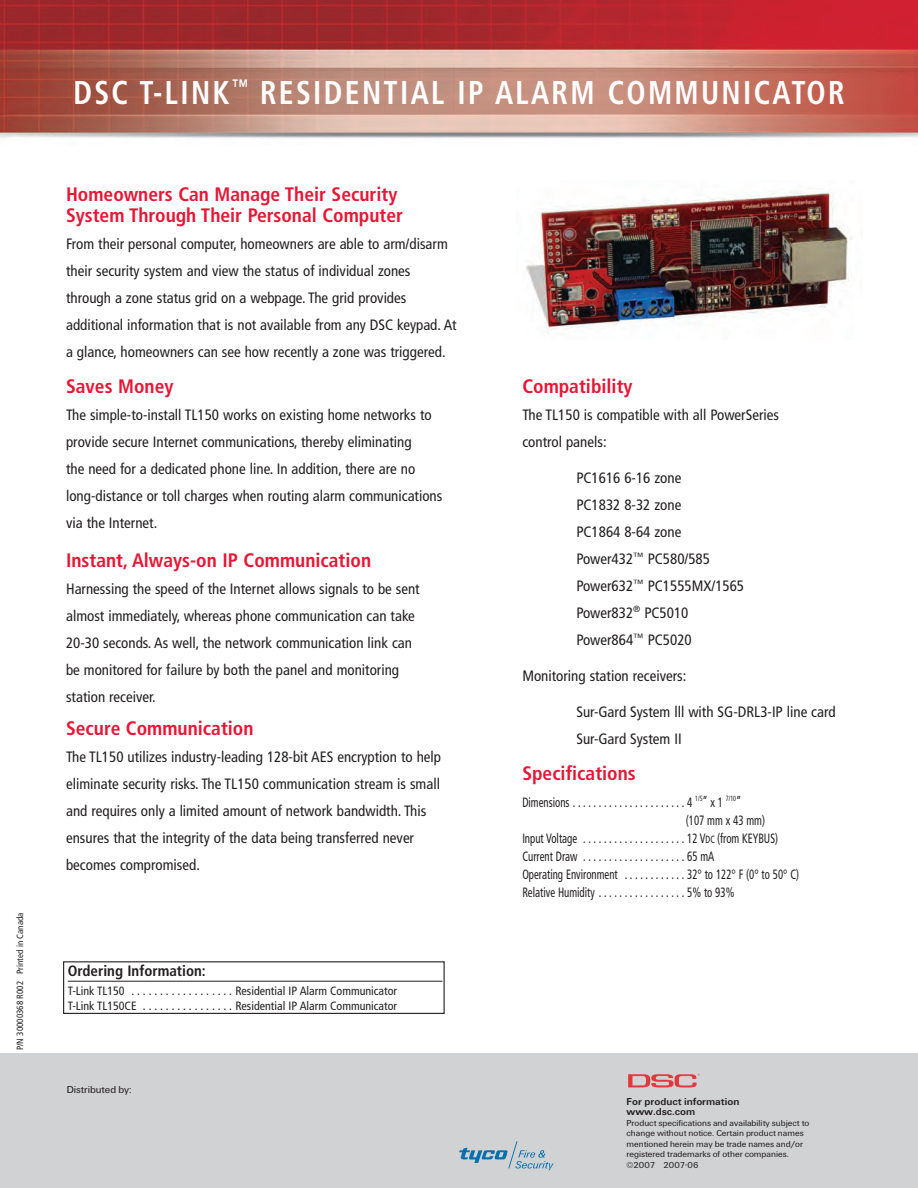
<style>
.page{position:relative;width:918px;height:1188px;background:#fff}
.page>*{position:absolute;margin:0;border:0;box-sizing:border-box;transform-origin:0 0}
.t1{font:700 condensed 33px "Frutiger";letter-spacing:.08em;color:#fff;scale:.9 1}
.t2{font:700 condensed 19.5px/21px "Frutiger";color:#e51836}
.t3{font:condensed 15px/27px "Frutiger";color:#231f20}
.t4{font:700 condensed 15px "Frutiger";color:#231f20}
.t5{font:condensed 13.5px "Frutiger";color:#231f20;scale:.8 1}
.t6{font:condensed 12px/14.4px "Frutiger";color:#231f20}
.t7{font:700 10.5px/10.5px "U65 Univers";color:#231f20}
.t8{font:10.5px "U55 Univers";color:#231f20}
.t9{font:9px/10.5px "U55 Univers";color:#231f20}
.t10{font:condensed 9px "Frutiger";color:#231f20}
.s1{font-size:10.5px}
</style>
<div class="page">
<img style="left:0;top:0;width:918px;height:138px">
<div style="left:0;top:1054px;width:918px;height:134px;background:#d1d2d4"></div>
<svg style="left:459px;top:1141px;width:95px;height:29px"></svg>
<svg style="left:629px;top:1074px;width:71px;height:14px"></svg>
<img style="left:526px;top:191px;width:326px;height:142px">
<div style="left:63px;top:961px;width:382px;height:53px;border:1px solid #231f20"></div>
<hr style="left:68px;top:981px;width:374px;height:1px;background:#231f20">
<p class="t10" style="left:16px;top:1050px;width:139px;rotate:-90deg">P/N 30000368 R002 Printed in Canada</p>
<h1 class="t1" style="left:73px;top:79px;width:858px">DSC T-LINK<sup>™</sup> RESIDENTIAL IP ALARM COMMUNICATOR</h1>
<h2 class="t2" style="left:66px;top:186px;width:338px">Homeowners Can Manage Their Security<br>System Through Their Personal Computer</h2>
<p class="t3" style="left:66px;top:232px;width:392px">From their personal computer, homeowners are able to arm/disarm their security system and view the status of individual zones through a zone status grid on a webpage. The grid provides additional information that is not available from any DSC keypad. At a glance, homeowners can see how recently a zone was triggered.</p>
<h2 class="t2" style="left:66px;top:378px;width:109px">Saves Money</h2>
<p class="t3" style="left:66px;top:403px;width:378px">The simple-to-install TL150 works on existing home networks to provide secure Internet communications, thereby eliminating<br>the need for a dedicated phone line. In addition, there are no long-distance or toll charges when routing alarm communications via the Internet.</p>
<h2 class="t2" style="left:66px;top:552px;width:307px">Instant, Always-on IP Communication</h2>
<p class="t3" style="left:66px;top:577px;width:355px">Harnessing the speed of the Internet allows signals to be sent almost immediately, whereas phone communication can take 20-30 seconds. As well, the network communication link can be monitored for failure by both the panel and monitoring station receiver.</p>
<h2 class="t2" style="left:66px;top:720px;width:189px">Secure Communication</h2>
<p class="t3" style="left:66px;top:745px;width:377px">The TL150 utilizes industry-leading 128-bit AES encryption to help eliminate security risks. The TL150 communication stream is small and requires only a limited amount of network bandwidth. This ensures that the integrity of the data being transferred never becomes compromised.</p>
<p class="t4" style="left:68px;top:964px;width:140px">Ordering Information:</p>
<p class="t6" style="left:68px;top:985px;width:331px">T-Link TL150 . . . . . . . . . . . . . . . . . . Residential IP Alarm Communicator<br>T-Link TL150CE . . . . . . . . . . . . . . . . Residential IP Alarm Communicator</p>
<p class="t8" style="left:67px;top:1086px;width:66px">Distributed by:</p>
<h2 class="t2" style="left:522px;top:378px;width:112px">Compatibility</h2>
<p class="t3" style="left:522px;top:403px;width:258px">The TL150 is compatible with all PowerSeries control panels:</p>
<p class="t3" style="left:576px;top:466px;width:169px">PC1616 6-16 zone<br>PC1832 8-32 zone<br>PC1864 8-64 zone<br>Power432<sup>™</sup> PC580/585<br>Power632<sup>™</sup> PC1555MX/1565<br>Power832<sup>®</sup> PC5010<br>Power864<sup>™</sup> PC5020</p>
<p class="t3" style="left:522px;top:664px;width:165px">Monitoring station receivers:</p>
<p class="t3" style="left:576px;top:700px;width:261px">Sur-Gard System lll with SG-DRL3-IP line card<br>Sur-Gard System II</p>
<h2 class="t2" style="left:522px;top:765px;width:115px">Specifications</h2>
<p class="t5" style="left:522px;top:797px;width:275px">Dimensions . . . . . . . . . . . . . . . . . . . . . . 4 <sup>1/5</sup>” x 1 <sup>7/10</sup>”</p>
<p class="t5" style="left:686px;top:815px;width:100px">(107 mm x 43 mm)</p>
<p class="t5" style="left:522px;top:833px;width:321px">Input Voltage . . . . . . . . . . . . . . . . . . . . 12 V<span class="s1">DC</span> (from KEYBUS)</p>
<p class="t5" style="left:522px;top:851px;width:242px">Current Draw . . . . . . . . . . . . . . . . . . . . 65 mA</p>
<p class="t5" style="left:522px;top:869px;width:347px">Operating Environment . . . . . . . . . . . . 32° to 122° F (0° to 50° C)</p>
<p class="t5" style="left:522px;top:887px;width:267px">Relative Humidity . . . . . . . . . . . . . . . . . 5% to 93%</p>
<p class="t7" style="left:627px;top:1097px;width:114px">For product information www.dsc.com</p>
<p class="t9" style="left:627px;top:1118px;width:184px">Product specifications and availability subject to change without notice. Certain product names mentioned herein may be trade names and/or registered trademarks of other companies. ©2007 2007•06</p>
</div>
